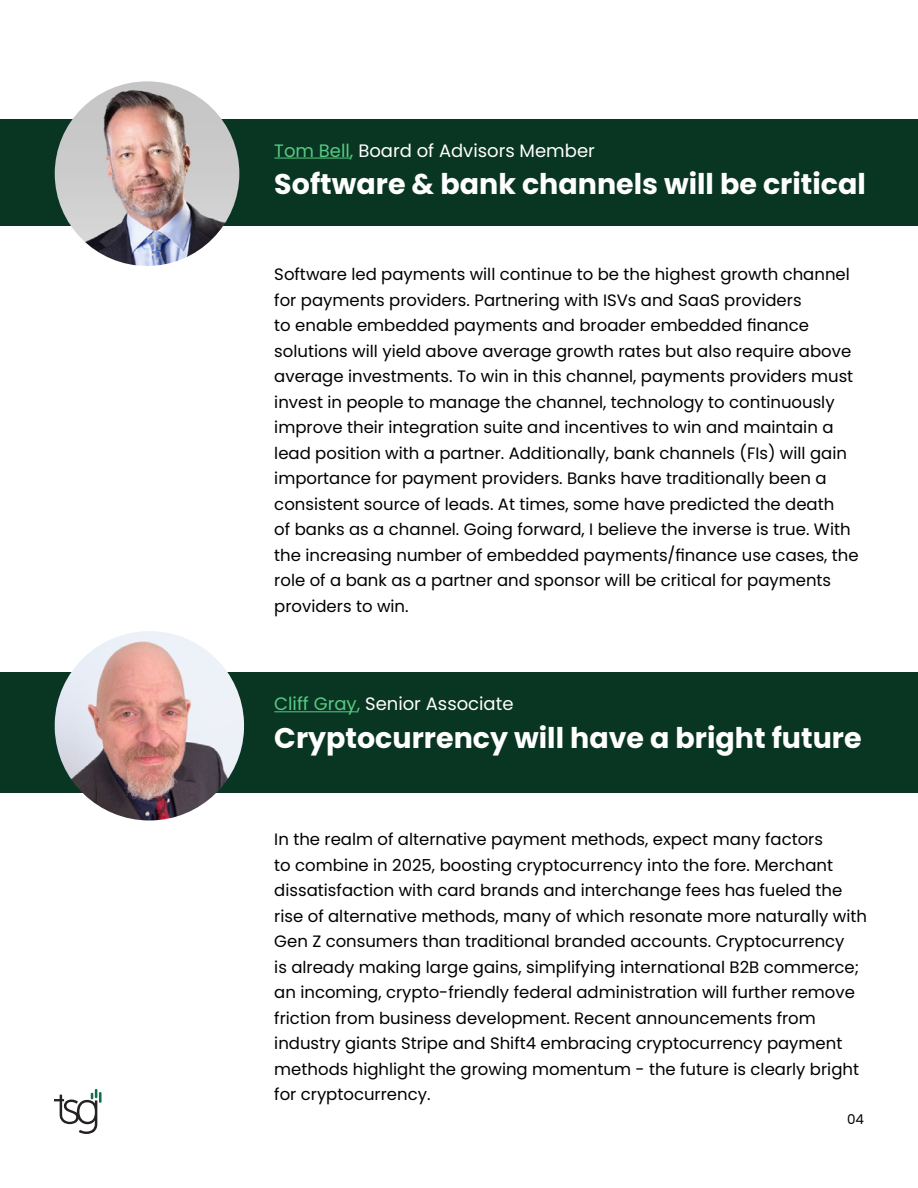
<style>
.page{position:relative;width:918px;height:1188px;background:#fff}
.page>*{position:absolute;margin:0;border:0;box-sizing:border-box;transform-origin:0 0}
.t1{font:700 28.5px "Poppins";color:#fff}
.t2{font:18px "Poppins";color:#fff}
.t3{font:16.5px/25.5px "Poppins";color:#000}
.t4{font:13.5px "Poppins";color:#000}
.s1{color:#58ca82}
</style>
<div class="page">
<svg style="left:54px;top:1089px;width:48px;height:45px"></svg>
<div style="left:0;top:119px;width:918px;height:106px;background:#093523"></div>
<hr style="left:274px;top:158px;width:76px;height:1px;background:#58ca82">
<img style="left:55px;top:81px;width:184px;height:185px;border-radius:92px">
<div style="left:0;top:673px;width:918px;height:120px;background:#093523"></div>
<hr style="left:274px;top:711px;width:83px;height:1px;background:#58ca82">
<img style="left:55px;top:631px;width:189px;height:189px;border-radius:93px">
<p class="t2" style="left:274px;top:140px;width:322px"><span class="s1">Tom Bell,</span> Board of Advisors Member</p>
<h1 class="t1" style="left:274px;top:168px;width:593px">Software &amp; bank channels will be critical</h1>
<p class="t3" style="left:274px;top:262px;width:586px">Software led payments will continue to be the highest growth channel for payments providers. Partnering with ISVs and SaaS providers<br>to enable embedded payments and broader embedded finance solutions will yield above average growth rates but also require above average investments. To win in this channel, payments providers must invest in people to manage the channel, technology to continuously improve their integration suite and incentives to win and maintain a lead position with a partner. Additionally, bank channels (FIs) will gain importance for payment providers. Banks have traditionally been a consistent source of leads. At times, some have predicted the death<br>of banks as a channel. Going forward, I believe the inverse is true. With the increasing number of embedded payments/finance use cases, the role of a bank as a partner and sponsor will be critical for payments providers to win.</p>
<p class="t2" style="left:274px;top:694px;width:241px"><span class="s1">Cliff Gray,</span> Senior Associate</p>
<h1 class="t1" style="left:274px;top:721px;width:589px">Cryptocurrency will have a bright future</h1>
<p class="t3" style="left:274px;top:827px;width:594px">In the realm of alternative payment methods, expect many factors<br>to combine in 2025, boosting cryptocurrency into the fore. Merchant dissatisfaction with card brands and interchange fees has fueled the rise of alternative methods, many of which resonate more naturally with Gen Z consumers than traditional branded accounts. Cryptocurrency<br>is already making large gains, simplifying international B2B commerce; an incoming, crypto-friendly federal administration will further remove friction from business development. Recent announcements from industry giants Stripe and Shift4 embracing cryptocurrency payment methods highlight the growing momentum - the future is clearly bright for cryptocurrency.</p>
<p class="t4" style="left:847px;top:1112px;width:18px">04</p>
</div>
